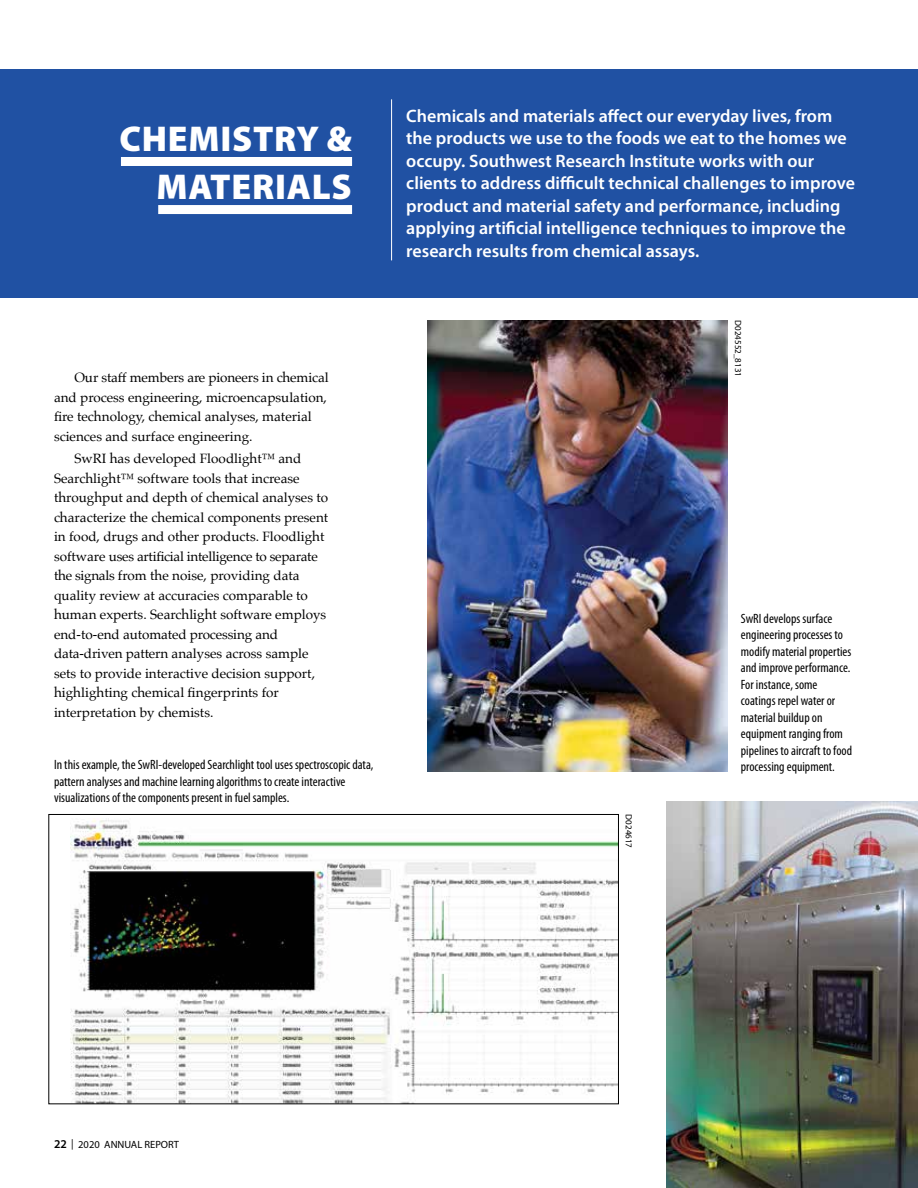
<style>
.page{position:relative;width:918px;height:1188px;background:#fff}
.page>*{position:absolute;margin:0;border:0;box-sizing:border-box;transform-origin:0 0}
.t1{font:900 36px/48px "Myriad Pro";letter-spacing:.02em;color:#fff;text-align:right}
.t2{font:600 18px/22.5px "Myriad Pro";color:#fff}
.t3{font:13.5px/19.5px "Palatino";color:#000}
.t4{font:condensed 13.5px/16.5px "Myriad Pro";color:#000}
.t5{font:10.5px "Myriad Pro";color:#000}
.t6{font:9px "Myriad Pro";color:#000}
.s1{font-weight:600;font-size:12px}
</style>
<div class="page">
<div style="left:0;top:69px;width:918px;height:228px;background:#2051a3"></div>
<hr style="left:391px;top:99px;width:1px;height:161px;background:#fff">
<div style="left:121px;top:157px;width:231px;height:9px;background:#fff"></div>
<div style="left:158px;top:205px;width:194px;height:9px;background:#fff"></div>
<img style="left:71px;top:819px;width:546px;height:283px">
<div style="left:49px;top:814px;width:570px;height:290px;border:1px solid #000"></div>
<img style="left:427px;top:320px;width:301px;height:451px">
<img style="left:666px;top:802px;width:252px;height:386px">
<h1 class="t1" style="left:119px;top:114px;width:234px">CHEMISTRY &amp;<br>MATERIALS</h1>
<p class="t3" style="left:54px;top:368px;width:276px;text-indent:21px">Our staff members are pioneers in chemical and process engineering, microencapsulation, fire technology, chemical analyses, material sciences and surface engineering.</p>
<p class="t3" style="left:54px;top:449px;width:276px;text-indent:21px">SwRI has developed Floodlight™ and Searchlight™ software tools that increase throughput and depth of chemical analyses to characterize the chemical components present in food, drugs and other products. Floodlight software uses artificial intelligence to separate the signals from the noise, providing data quality review at accuracies comparable to human experts. Searchlight software employs end-to-end automated processing and data-driven pattern analyses across sample sets to provide interactive decision support, highlighting chemical fingerprints for interpretation by chemists.</p>
<p class="t4" style="left:54px;top:756px;width:321px">In this example, the SwRI-developed Searchlight tool uses spectroscopic data, pattern analyses and machine learning algorithms to create interactive visualizations of the components present in fuel samples.</p>
<p class="t2" style="left:406px;top:104px;width:450px">Chemicals and materials affect our everyday lives, from the products we use to the foods we eat to the homes we occupy. Southwest Research Institute works with our clients to address difficult technical challenges to improve product and material safety and performance, including applying artificial intelligence techniques to improve the research results from chemical assays.</p>
<p class="t6" style="left:744px;top:320px;width:58px;rotate:90deg">D024552_8131</p>
<p class="t6" style="left:634px;top:814px;width:35px;rotate:90deg">D024617</p>
<p class="t4" style="left:741px;top:610px;width:113px">SwRI develops surface engineering processes to modify material properties and improve performance.<br>For instance, some coatings repel water or material buildup on equipment ranging from pipelines to aircraft to food processing equipment.</p>
<p class="t5" style="left:54px;top:1138px;width:127px"><span class="s1">22</span> | 2020 ANNUAL REPORT</p>
</div>
